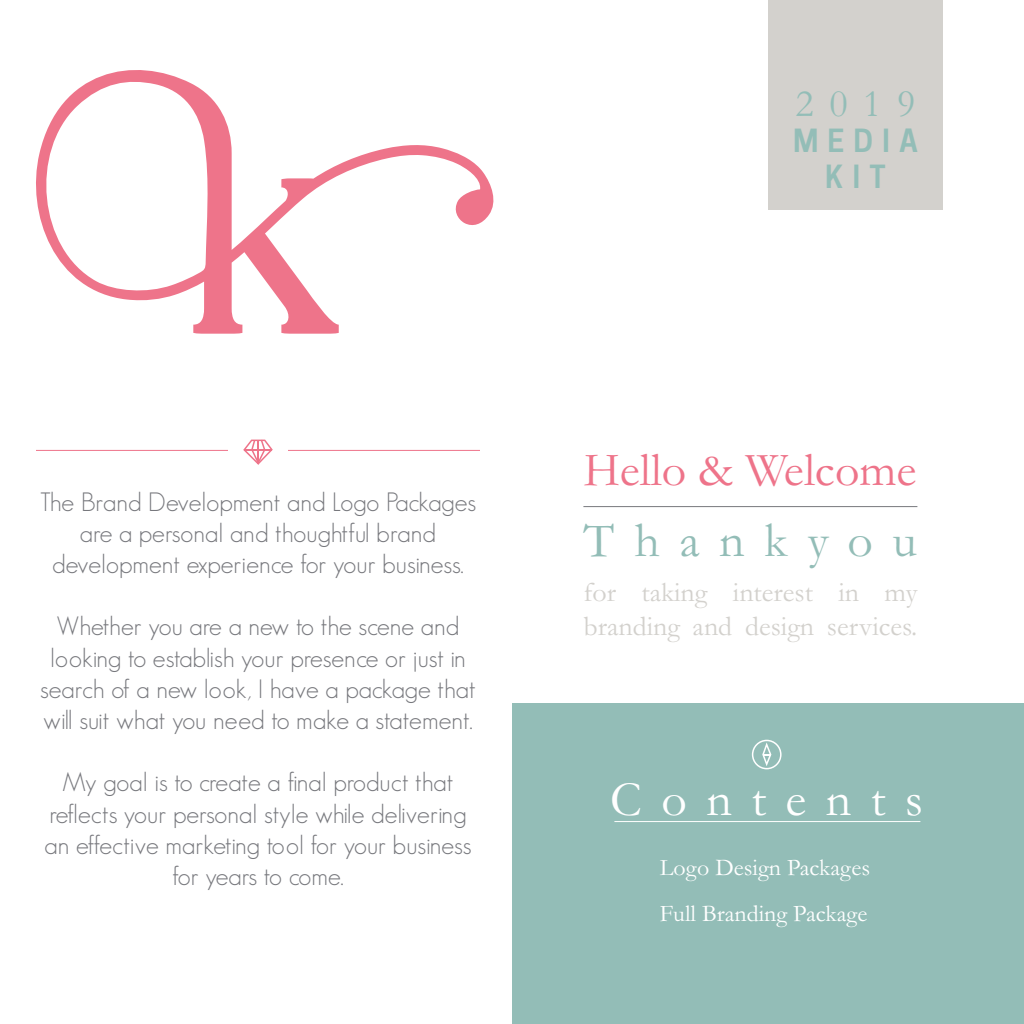
<style>
.page{position:relative;width:1024px;height:1024px;background:#fff}
.page>*{position:absolute;margin:0;border:0;box-sizing:border-box;transform-origin:0 0}
.t1{font:50px "Gara GP";letter-spacing:.39em;color:#93bdb7}
.t2{font:50px "Gara GP";letter-spacing:.39em;color:#fff}
.t3{font:48px "Gara GP";color:#ee748a}
.t4{font:39px "Gara GP";color:#93bdb7}
.t5{font:600 30px/36px "Cooper Hewitt";letter-spacing:.3em;color:#93bdb7;text-align:center}
.t6{font:28px/33.6px "Gara GP";color:#d3d1cd}
.t7{font:300 26px/31.2px "Geosans";color:#77787d;text-align:center}
.t8{font:24px/45.4px "Gara GP";color:#fff}
</style>
<div class="page">
<hr style="left:583px;top:506px;width:334px;height:1px;background:#77787d">
<div style="left:512px;top:704px;width:512px;height:320px;background:#93bdb7"></div>
<svg style="left:243px;top:440px;width:30px;height:25px"></svg>
<hr style="left:288px;top:450px;width:192px;height:1px;background:#ee748a">
<hr style="left:36px;top:450px;width:192px;height:1px;background:#ee748a">
<hr style="left:614px;top:821px;width:306px;height:1px;background:#fff">
<svg style="left:752px;top:740px;width:30px;height:29px"></svg>
<div style="left:768px;top:0;width:175px;height:210px;background:#d3d1cd"></div>
<svg style="left:36px;top:70px;width:458px;height:264px"></svg>
<h3 class="t4" style="left:796px;top:77px;width:121px">2019</h3>
<p class="t5" style="left:793px;top:122px;width:126px">MEDIA<br>KIT</p>
<h2 class="t3" style="left:583px;top:437px;width:335px">Hello &amp; Welcome</h2>
<h1 class="t1" style="left:583px;top:507px;width:335px">Thankyou</h1>
<p class="t6" style="left:583px;top:575px;width:336px">for taking interest in my branding and design services.</p>
<p class="t7" style="left:40px;top:486px;width:438px">The Brand Development and Logo Packages are a personal and thoughtful brand development experience for your business.</p>
<p class="t7" style="left:40px;top:611px;width:437px">Whether you are a new to the scene and looking to establish your presence or just in search of a new look, I have a package that will suit what you need to make a statement.</p>
<p class="t7" style="left:45px;top:767px;width:428px">My goal is to create a final product that reflects your personal style while delivering an effective marketing tool for your business for years to come.</p>
<h1 class="t2" style="left:610px;top:766px;width:315px">Contents</h1>
<p class="t8" style="left:660px;top:844px;width:212px">Logo Design Packages<br>Full Branding Package</p>
</div>
